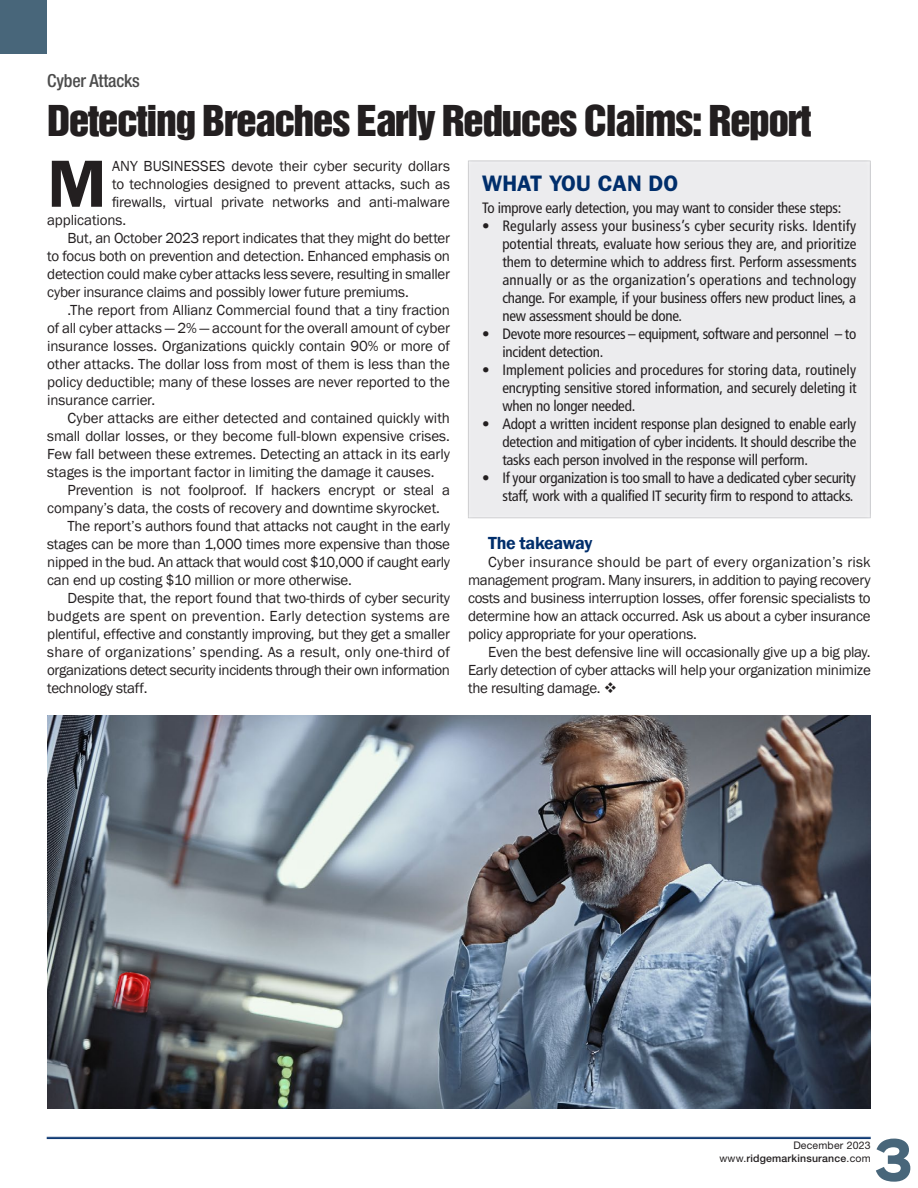
<style>
.page{position:relative;width:918px;height:1188px;background:#fff}
.page>*{position:absolute;margin:0;border:0;box-sizing:border-box;transform-origin:0 0}
.t1{font:600 69px "Franklin Gothic";color:#231f20}
.t2{font:700 60.15px "Stem";color:#48667a}
.t3{font:39px "Helvetica Inserat";letter-spacing:-.04em;color:#231f20;scale:1.07 1}
.t4{font:600 22.5px "ITC Franklin Gothic Std";color:#002e6b}
.t5{font:500 condensed 18px "Helvetica Neue LT Std";letter-spacing:-.01em;color:#4c4c4c}
.t6{font:600 18px "Franklin Gothic";letter-spacing:-.02em;color:#002e6b}
.t7{font:15px/18px "Franklin Gothic";letter-spacing:-.015em;color:#231f20;text-align:justify}
.t8{font:condensed 15px/18px "Frutiger LT";letter-spacing:-.015em;color:#231f20;text-align:justify}
.t9{font:15px "Franklin Gothic";letter-spacing:.01em;color:#231f20}
.t10{font:15px "Franklin Gothic";letter-spacing:.015em;color:#231f20}
.t11{font:10.5px/12.6px "Helvetica Neue LT Std";letter-spacing:.02em;color:#231f20;text-align:right}
.s1{font-weight:500}
</style>
<div class="page">
<div style="left:465px;top:157px;width:406px;height:362px;background:#ececee"></div>
<div style="left:0;top:0;width:47px;height:54px;background:#48667a"></div>
<hr style="left:47px;top:1137px;width:824px;height:1px;background:#002e6b">
<hr style="left:47px;top:1138px;width:824px;height:1px;background:#002e6b">
<img style="left:47px;top:715px;width:824px;height:393px">
<img style="left:92px;top:963px;width:75px;height:75px">
<p class="t5" style="left:47px;top:70px;width:94px">Cyber Attacks</p>
<h3 class="t3" style="left:47px;top:97px;width:716px">Detecting Breaches Early Reduces Claims: Report</h3>
<h1 class="t1" style="left:47px;top:141px;width:61px">M</h1>
<p class="t7" style="left:112px;top:157px;width:339px">ANY BUSINESSES devote their cyber security dollars</p>
<p class="t7" style="left:112px;top:175px;width:339px">to technologies designed to prevent attacks, such as</p>
<p class="t7" style="left:112px;top:193px;width:339px">firewalls, virtual private networks and anti-malware</p>
<p class="t7" style="left:47px;top:211px;width:81px">applications.</p>
<p class="t7" style="left:68px;top:229px;width:384px">But, an October 2023 report indicates that they might do better</p>
<p class="t7" style="left:47px;top:247px;width:404px">to focus both on prevention and detection. Enhanced emphasis on</p>
<p class="t7" style="left:47px;top:265px;width:404px">detection could make cyber attacks less severe, resulting in smaller</p>
<p class="t7" style="left:47px;top:283px;width:363px">cyber insurance claims and possibly lower future premiums.</p>
<p class="t7" style="left:68px;top:301px;width:384px">.The report from Allianz Commercial found that a tiny fraction</p>
<p class="t7" style="left:47px;top:319px;width:404px">of all cyber attacks — 2% — account for the overall amount of cyber</p>
<p class="t7" style="left:47px;top:337px;width:404px">insurance losses. Organizations quickly contain 90% or more of</p>
<p class="t7" style="left:47px;top:355px;width:404px">other attacks. The dollar loss from most of them is less than the</p>
<p class="t7" style="left:47px;top:373px;width:404px">policy deductible; many of these losses are never reported to the</p>
<p class="t7" style="left:47px;top:391px;width:109px">insurance carrier.</p>
<p class="t7" style="left:68px;top:409px;width:384px">Cyber attacks are either detected and contained quickly with</p>
<p class="t7" style="left:47px;top:427px;width:404px">small dollar losses, or they become full-blown expensive crises.</p>
<p class="t7" style="left:47px;top:445px;width:404px">Few fall between these extremes. Detecting an attack in its early</p>
<p class="t7" style="left:47px;top:463px;width:389px">stages is the important factor in limiting the damage it causes.</p>
<p class="t7" style="left:68px;top:481px;width:384px">Prevention is not foolproof. If hackers encrypt or steal a</p>
<p class="t7" style="left:47px;top:499px;width:394px">company’s data, the costs of recovery and downtime skyrocket.</p>
<p class="t7" style="left:68px;top:517px;width:384px">The report’s authors found that attacks not caught in the early</p>
<p class="t7" style="left:47px;top:535px;width:404px">stages can be more than 1,000 times more expensive than those</p>
<p class="t7" style="left:47px;top:553px;width:404px">nipped in the bud. An attack that would cost $10,000 if caught early</p>
<p class="t7" style="left:47px;top:571px;width:306px">can end up costing $10 million or more otherwise.</p>
<p class="t7" style="left:68px;top:589px;width:384px">Despite that, the report found that two-thirds of cyber security</p>
<p class="t10" style="left:47px;top:606px;width:404px">budgets are spent on prevention. Early detection systems are</p>
<p class="t7" style="left:47px;top:625px;width:404px">plentiful, effective and constantly improving, but they get a smaller</p>
<p class="t9" style="left:47px;top:642px;width:404px">share of organizations’ spending. As a result, only one-third of</p>
<p class="t7" style="left:47px;top:661px;width:404px">organizations detect security incidents through their own information</p>
<p class="t7" style="left:47px;top:679px;width:102px">technology staff.</p>
<h3 class="t4" style="left:482px;top:170px;width:198px">WHAT YOU CAN DO</h3>
<p class="t8" style="left:482px;top:199px;width:361px">To improve early detection, you may want to consider these steps:</p>
<p class="t8" style="left:502px;top:217px;width:356px;text-indent:-20px">• Regularly assess your business’s cyber security risks. Identify potential threats, evaluate how serious they are, and prioritize them to determine which to address first. Perform assessments annually or as the organization’s operations and technology change. For example, if your business offers new product lines, a new assessment should be done.</p>
<p class="t8" style="left:502px;top:325px;width:356px;text-indent:-20px">• Devote more resources – equipment, software and personnel – to incident detection.</p>
<p class="t8" style="left:502px;top:361px;width:356px;text-indent:-20px">• Implement policies and procedures for storing data, routinely encrypting sensitive stored information, and securely deleting it when no longer needed.</p>
<p class="t8" style="left:502px;top:415px;width:356px;text-indent:-20px">• Adopt a written incident response plan designed to enable early detection and mitigation of cyber incidents. It should describe the tasks each person involved in the response will perform.</p>
<p class="t8" style="left:482px;top:469px;width:375px;text-align:right">• If your organization is too small to have a dedicated cyber security staff, work with a qualified IT security firm to respond to attacks.</p>
<p class="t6" style="left:488px;top:532px;width:106px">The takeaway</p>
<p class="t7" style="left:468px;top:553px;width:404px;text-indent:20px">Cyber insurance should be part of every organization’s risk management program. Many insurers, in addition to paying recovery costs and business interruption losses, offer forensic specialists to determine how an attack occurred. Ask us about a cyber insurance policy appropriate for your operations.</p>
<p class="t7" style="left:468px;top:643px;width:404px;text-indent:20px">Even the best defensive line will occasionally give up a big play.<br>Early detection of cyber attacks will help your organization minimize the resulting damage. ❖</p>
<p class="t11" style="left:719px;top:1139px;width:153px">December 2023 www.<span class="s1">ridgemarkinsurance</span>.com</p>
<h2 class="t2" style="left:875px;top:1121px;width:39px">3</h2>
</div>
